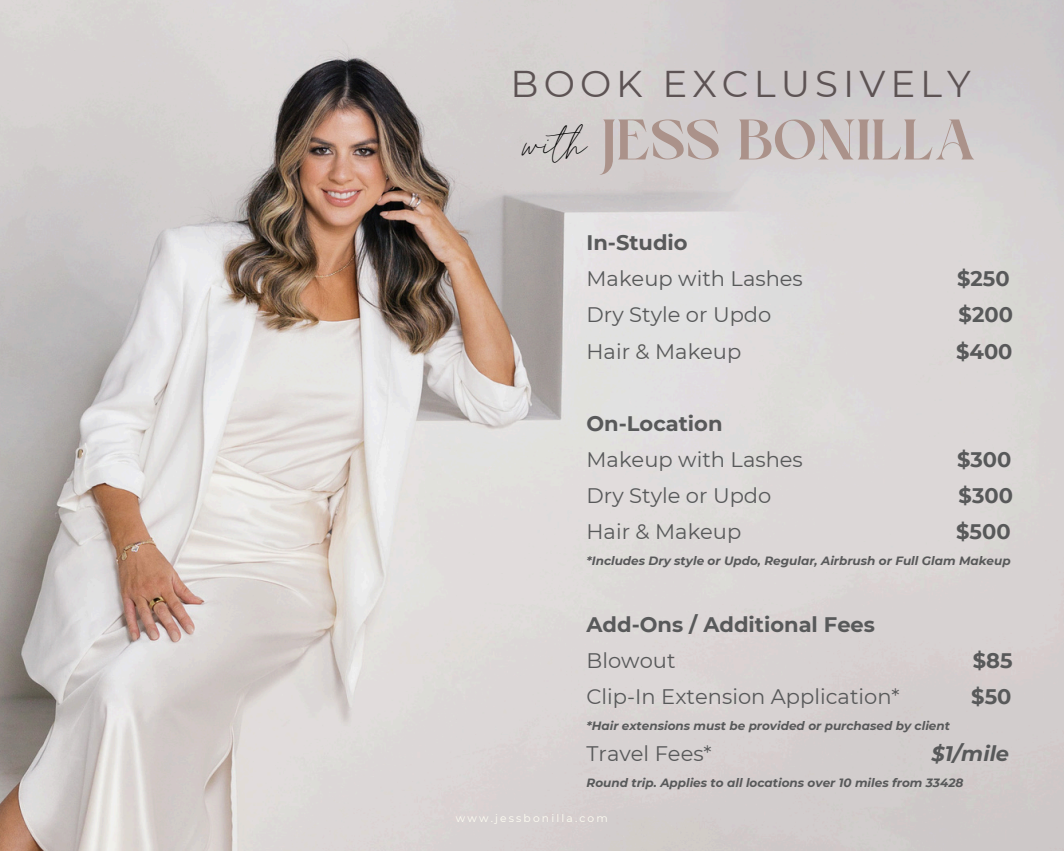
<style>
.page{position:relative;width:1064px;height:851px;background:#fff}
.page>*{position:absolute;margin:0;border:0;box-sizing:border-box;transform-origin:0 0}
.t1{font:57px "Creamy Peachy";color:#ab928a}
.t2{font:37.5px "Billigant";color:#000}
.t3{font:37.2px "Montserrat";letter-spacing:.135em;color:#5d5354}
.t4{font:21px/36px "Montserrat";color:#58595a}
.t5{font:700 21px/36px "Montserrat";color:#58595a}
.t6{font:italic 700 21px "Montserrat";color:#58595a}
.t7{font:italic 700 12px "Montserrat";color:#58595a}
.t8{font:10.8px "Montserrat";letter-spacing:.2em;color:#fefdf2}
.s1{font-weight:700}
.s2{font-weight:400}
</style>
<div class="page">
<img style="left:0;top:0;width:1063px;height:850px">
<h4 class="t3" style="left:510px;top:61px;width:461px">BOOK EXCLUSIVELY</h4>
<h5 class="t2" style="left:524px;top:119px;width:66px">with</h5>
<p class="t1" style="left:601px;top:117px;width:375px">JESS BONILLA</p>
<h2 class="t4" style="left:586px;top:225px;width:218px"><span class="s1">In-Studio<br></span>Makeup with Lashes</h2>
<h2 class="t5" style="left:956px;top:261px;width:54px">$250</h2>
<h2 class="t4" style="left:586px;top:297px;width:186px">Dry Style or Updo</h2>
<h2 class="t5" style="left:958px;top:297px;width:56px">$200</h2>
<h2 class="t4" style="left:586px;top:333px;width:156px">Hair &amp; Makeup</h2>
<h2 class="t5" style="left:955px;top:333px;width:58px">$400</h2>
<h1 class="t4" style="left:586px;top:405px;width:218px"><span class="s1">On-Location<br></span>Makeup with Lashes</h1>
<h1 class="t5" style="left:956px;top:441px;width:56px">$300</h1>
<h1 class="t4" style="left:586px;top:477px;width:186px">Dry Style or Updo</h1>
<h1 class="t5" style="left:958px;top:477px;width:56px">$300</h1>
<h1 class="t4" style="left:586px;top:513px;width:156px">Hair &amp; Makeup</h1>
<h1 class="t5" style="left:955px;top:513px;width:56px">$500</h1>
<h1 class="t7" style="left:586px;top:553px;width:425px">*Includes Dry style or Updo, Regular, Airbrush or Full Glam Makeup</h1>
<h3 class="t5" style="left:586px;top:606px;width:290px">Add-Ons / Additional Fees<br><span class="s2">Blowout</span></h3>
<h3 class="t5" style="left:972px;top:642px;width:41px">$85</h3>
<h3 class="t4" style="left:586px;top:678px;width:314px">Clip-In Extension Application*</h3>
<h3 class="t5" style="left:971px;top:678px;width:42px">$50</h3>
<h3 class="t7" style="left:586px;top:718px;width:365px">*Hair extensions must be provided or purchased by client</h3>
<h3 class="t4" style="left:586px;top:735px;width:127px">Travel Fees*</h3>
<h3 class="t6" style="left:931px;top:740px;width:79px">$1/mile</h3>
<h3 class="t7" style="left:586px;top:775px;width:378px">Round trip. Applies to all locations over 10 miles from 33428</h3>
<h5 class="t8" style="left:456px;top:811px;width:153px">www.jessbonilla.com</h5>
</div>
